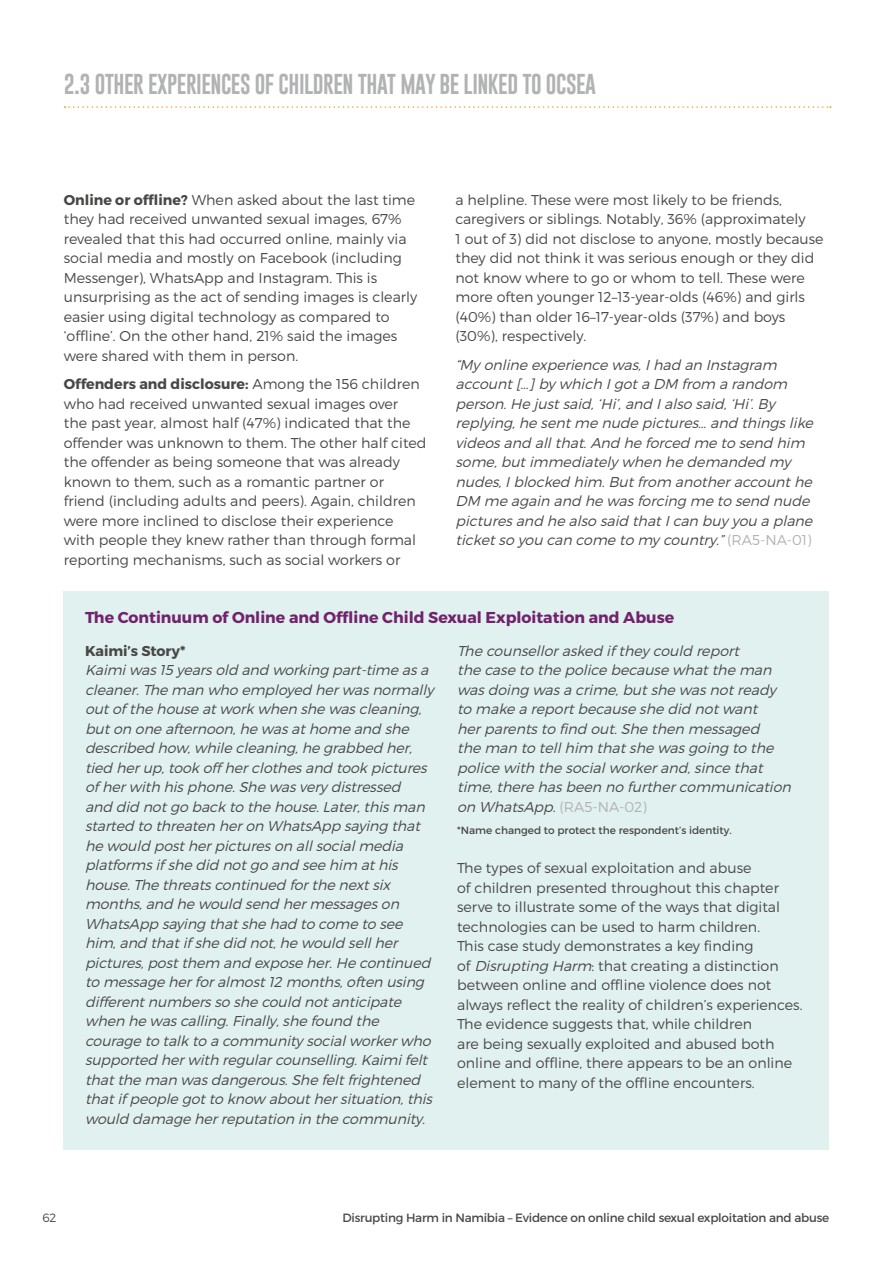
<style>
.page{position:relative;width:893px;height:1263px;background:#fff}
.page>*{position:absolute;margin:0;border:0;box-sizing:border-box;transform-origin:0 0}
.t1{font:21px "Gobold";letter-spacing:-.025em;color:#b1b2b3}
.t2{font:700 15.75px "Montserrat";color:#72226d}
.t3{font:italic 300 14.25px/19.5px "Montserrat";letter-spacing:-.01em;color:#484847}
.t4{font:300 14.25px/19.5px "Montserrat";color:#484847}
.t5{font:700 14.25px "Montserrat";letter-spacing:-.005em;color:#484847}
.t6{font:12px "Montserrat";letter-spacing:-.02em;color:#484847}
.t7{font:300 12px "Montserrat";color:#484847}
.t8{font:10.5px "Montserrat";color:#484847}
.s1{font-weight:700}
.s2{font-style:normal;color:#b1b2b3}
.s3{font-style:italic}
</style>
<div class="page">
<svg style="left:65px;top:106px;width:766px;height:2px"></svg>
<div style="left:64px;top:592px;width:765px;height:558px;background:#e1f1ef"></div>
<h1 class="t1" style="left:64px;top:71px;width:534px">2.3 OTHER EXPERIENCES OF CHILDREN THAT MAY BE LINKED TO OCSEA</h1>
<p class="t4" style="left:64px;top:190px;width:355px"><span class="s1">Online or offline?</span> When asked about the last time they had received unwanted sexual images, 67% revealed that this had occurred online, mainly via social media and mostly on Facebook (including Messenger), WhatsApp and Instagram. This is unsurprising as the act of sending images is clearly easier using digital technology as compared to ‘offline’. On the other hand, 21% said the images were shared with them in person.</p>
<p class="t4" style="left:64px;top:374px;width:364px"><span class="s1">Offenders and disclosure:</span> Among the 156 children who had received unwanted sexual images over<br>the past year, almost half (47%) indicated that the offender was unknown to them. The other half cited the offender as being someone that was already known to them, such as a romantic partner or friend (including adults and peers). Again, children were more inclined to disclose their experience with people they knew rather than through formal reporting mechanisms, such as social workers or</p>
<p class="t4" style="left:455px;top:190px;width:370px">a helpline. These were most likely to be friends, caregivers or siblings. Notably, 36% (approximately<br>1 out of 3) did not disclose to anyone, mostly because they did not think it was serious enough or they did not know where to go or whom to tell. These were more often younger 12–13-year-olds (46%) and girls (40%) than older 16–17-year-olds (37%) and boys (30%), respectively.</p>
<p class="t3" style="left:455px;top:355px;width:363px">“My online experience was,Ihad an Instagram account[…]by which Igota DM from a random person.He justsaid,‘Hi’,and Ialso said,‘Hi’.By replying,he sentme nude pictures… and thingslike videosand allthat.And he forced me to send him some,butimmediately when he demanded my nudes,Iblocked him.Butfrom anotheraccounthe DM me again and he wasforcing me to send nude picturesand he also said thatIcan buy you a plane ticketso you can come to my country.” <span class="s2">( R A 5 - N A - 0 1 )</span></p>
<p class="t2" style="left:85px;top:608px;width:591px">The Continuum of Online and Offline Child Sexual Exploitation and Abuse</p>
<p class="t5" style="left:85px;top:642px;width:102px">Kaimi’s Story*</p>
<p class="t3" style="left:85px;top:660px;width:352px">Kaimiwas15 yearsold and working part-time asa cleaner.The man who employed herwasnormally outof the house atwork when she wascleaning, buton one afternoon,he wasathome and she described how,while cleaning,he grabbed her, tied herup,took off herclothesand took pictures of herwith hisphone.She wasvery distressed and did notgo back to the house.Later,thisman started to threaten heron WhatsApp saying that he would postherpictureson allsocialmedia platformsif she did notgo and see him athis house.The threatscontinued forthe nextsix months,and he would send hermessageson WhatsApp saying thatshe had to come to see him,and thatif she did not,he would sellher pictures,postthem and expose her.He continued to message herforalmost12 months,often using differentnumbersso she could notanticipate when he wascalling.Finally,she found the courage to talk to a community socialworkerwho supported herwith regularcounselling.Kaimifelt thatthe man wasdangerous.She feltfrightened thatif people gotto know abouthersituation,this would damage herreputation in the community.</p>
<p class="t3" style="left:457px;top:640px;width:339px">The counsellorasked if they could report<br>the case to the police because whatthe man wasdoing wasa crime,butshe wasnotready to make a reportbecause she did notwant herparentsto find out.She then messaged<br>the man to tellhim thatshe wasgoing to the police with the socialworkerand,since that time,there hasbeen no furthercommunication on WhatsApp.<span class="s2">(RA5-NA-02)</span></p>
<p class="t8" style="left:457px;top:824px;width:276px">*Name changed to protect the respondent’s identity.</p>
<p class="t4" style="left:457px;top:858px;width:347px">The types of sexual exploitation and abuse<br>of children presented throughout this chapter serve to illustrate some of the ways that digital technologies can be used to harm children.<br>This case study demonstrates a key finding<br>of <span class="s3">Disrupting Harm</span>: that creating a distinction between online and offline violence does not always reflect the reality of children’s experiences.<br>The evidence suggests that, while children<br>are being sexually exploited and abused both online and offline, there appears to be an online element to many of the offline encounters.</p>
<p class="t7" style="left:43px;top:1210px;width:15px">62</p>
<p class="t6" style="left:343px;top:1210px;width:488px">Disrupting Harm in Namibia – Evidence on online child sexual exploitation and abuse</p>
</div>
